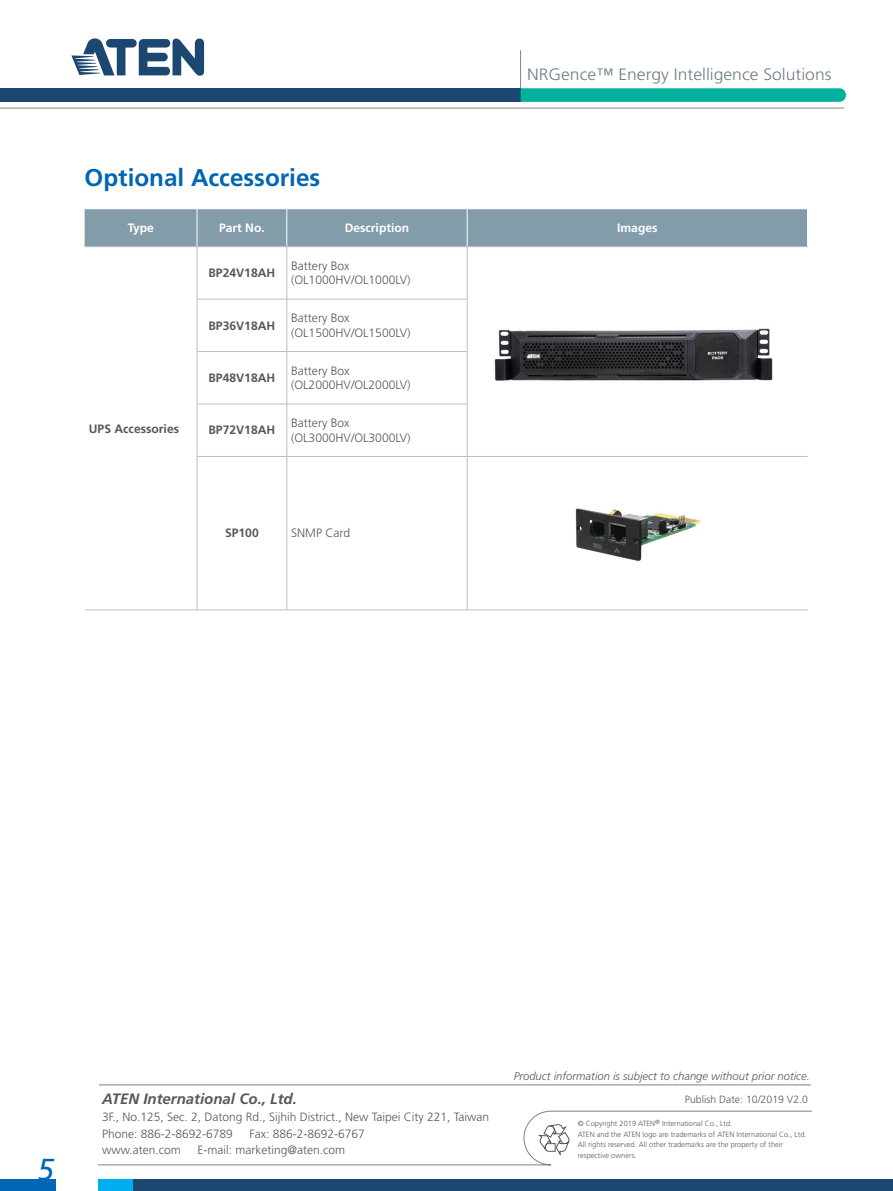
<style>
.page{position:relative;width:893px;height:1191px;background:#fff}
.page>*{position:absolute;margin:0;border:0;box-sizing:border-box;transform-origin:0 0}
.t1{font:italic 30.3px "Frutiger";color:#0166b3}
.t2{font:700 24.3px "Frutiger";color:#0166b3}
.t3{font:300 16.5px "Frutiger";color:#707e88;scale:1.06 1}
.t4{font:italic 700 15px "Frutiger";color:#57585a}
.t5{font:300 12.15px/14.5px "Frutiger";color:#57585a}
.t6{font:700 12.15px "Frutiger";color:#57585a}
.t7{font:700 12.15px "Frutiger";color:#fff}
.t8{font:300 12px/16.5px "Frutiger";color:#57585a}
.t9{font:italic 300 11.25px "Frutiger";color:#57585a}
.t10{font:300 10.5px "Frutiger";color:#57585a}
.t11{font:300 7.5px/10.5px "Frutiger";color:#57585a}
</style>
<div class="page">
<hr style="left:520px;top:50px;width:1px;height:39px;background:#808285">
<div style="left:0;top:88px;width:521px;height:14px;background:#1c4771"></div>
<hr style="left:0;top:108px;width:844px;height:1px;background:#808285">
<svg style="left:521px;top:88px;width:325px;height:14px;background:#09b3a0"></svg>
<svg style="left:71px;top:38px;width:133px;height:38px"></svg>
<div style="left:0;top:1179px;width:55px;height:12px;background:#0166b3"></div>
<div style="left:85px;top:209px;width:722px;height:37px;background:#839ca9"></div>
<hr style="left:85px;top:609px;width:112px;height:1px;background:#bcbdc0">
<hr style="left:197px;top:247px;width:1px;height:52px;background:#bcbdc0">
<hr style="left:287px;top:247px;width:1px;height:52px;background:#bcbdc0">
<hr style="left:467px;top:247px;width:1px;height:52px;background:#bcbdc0">
<hr style="left:197px;top:299px;width:90px;height:1px;background:#bcbdc0">
<hr style="left:197px;top:299px;width:1px;height:52px;background:#bcbdc0">
<hr style="left:287px;top:299px;width:180px;height:1px;background:#bcbdc0">
<hr style="left:287px;top:299px;width:1px;height:52px;background:#bcbdc0">
<hr style="left:467px;top:299px;width:1px;height:52px;background:#bcbdc0">
<hr style="left:197px;top:351px;width:90px;height:1px;background:#bcbdc0">
<hr style="left:197px;top:352px;width:1px;height:52px;background:#bcbdc0">
<hr style="left:287px;top:351px;width:180px;height:1px;background:#bcbdc0">
<hr style="left:287px;top:352px;width:1px;height:52px;background:#bcbdc0">
<hr style="left:467px;top:352px;width:1px;height:52px;background:#bcbdc0">
<hr style="left:197px;top:404px;width:90px;height:1px;background:#bcbdc0">
<hr style="left:197px;top:404px;width:1px;height:52px;background:#bcbdc0">
<hr style="left:287px;top:404px;width:180px;height:1px;background:#bcbdc0">
<hr style="left:287px;top:404px;width:1px;height:52px;background:#bcbdc0">
<hr style="left:467px;top:404px;width:1px;height:52px;background:#bcbdc0">
<hr style="left:197px;top:456px;width:90px;height:1px;background:#bcbdc0">
<hr style="left:197px;top:456px;width:1px;height:153px;background:#bcbdc0">
<hr style="left:197px;top:609px;width:90px;height:1px;background:#bcbdc0">
<hr style="left:287px;top:456px;width:180px;height:1px;background:#bcbdc0">
<hr style="left:287px;top:456px;width:1px;height:153px;background:#bcbdc0">
<hr style="left:287px;top:609px;width:180px;height:1px;background:#bcbdc0">
<hr style="left:467px;top:456px;width:340px;height:1px;background:#bcbdc0">
<hr style="left:467px;top:456px;width:1px;height:153px;background:#bcbdc0">
<hr style="left:467px;top:609px;width:340px;height:1px;background:#bcbdc0">
<hr style="left:197px;top:209px;width:1px;height:37px;background:#fff">
<hr style="left:286px;top:209px;width:1px;height:37px;background:#fff">
<hr style="left:467px;top:209px;width:1px;height:37px;background:#fff">
<hr style="left:85px;top:246px;width:112px;height:1px;background:#bcbdc0">
<hr style="left:197px;top:246px;width:90px;height:1px;background:#bcbdc0">
<hr style="left:287px;top:246px;width:180px;height:1px;background:#bcbdc0">
<hr style="left:467px;top:246px;width:341px;height:1px;background:#bcbdc0">
<img style="left:575px;top:508px;width:126px;height:54px">
<div style="left:132px;top:1179px;width:761px;height:12px;background:#1c4771"></div>
<div style="left:98px;top:1179px;width:34px;height:12px;background:#00aeef"></div>
<svg style="left:98px;top:1085px;width:714px;height:80px"></svg>
<hr style="left:99px;top:1084px;width:712px;height:1px;background:#808285">
<img style="left:494px;top:328px;width:279px;height:53px">
<h3 class="t3" style="left:527px;top:65px;width:289px">NRGence™ Energy Intelligence Solutions</h3>
<h2 class="t2" style="left:85px;top:164px;width:237px">Optional Accessories</h2>
<h3 class="t7" style="left:128px;top:220px;width:28px">Type</h3>
<h3 class="t7" style="left:219px;top:220px;width:47px">Part No.</h3>
<h3 class="t7" style="left:345px;top:220px;width:66px">Description</h3>
<h3 class="t7" style="left:617px;top:220px;width:42px">Images</h3>
<h3 class="t6" style="left:89px;top:421px;width:92px">UPS Accessories</h3>
<h3 class="t6" style="left:209px;top:266px;width:68px">BP24V18AH</h3>
<h3 class="t5" style="left:291px;top:258px;width:121px">Battery Box (OL1000HV/OL1000LV)</h3>
<h3 class="t6" style="left:209px;top:318px;width:68px">BP36V18AH</h3>
<h3 class="t5" style="left:291px;top:311px;width:121px">Battery Box (OL1500HV/OL1500LV)</h3>
<h3 class="t6" style="left:209px;top:371px;width:68px">BP48V18AH</h3>
<h3 class="t5" style="left:291px;top:363px;width:121px">Battery Box (OL2000HV/OL2000LV)</h3>
<h3 class="t6" style="left:209px;top:423px;width:68px">BP72V18AH</h3>
<h3 class="t5" style="left:291px;top:416px;width:121px">Battery Box (OL3000HV/OL3000LV)</h3>
<h3 class="t6" style="left:225px;top:526px;width:35px">SP100</h3>
<h3 class="t5" style="left:291px;top:526px;width:61px">SNMP Card</h3>
<h1 class="t1" style="left:38px;top:1152px;width:18px">5</h1>
<h3 class="t4" style="left:102px;top:1090px;width:196px">ATEN International Co., Ltd.</h3>
<h3 class="t8" style="left:102px;top:1109px;width:389px">3F., No.125, Sec. 2, Datong Rd., Sijhih District., New Taipei City 221, Taiwan<br>Phone: 886-2-8692-6789</h3>
<h3 class="t8" style="left:249px;top:1125px;width:117px">Fax: 886-2-8692-6767</h3>
<h3 class="t8" style="left:102px;top:1142px;width:80px">www.aten.com</h3>
<h3 class="t8" style="left:197px;top:1142px;width:149px">E-mail: marketing@aten.com</h3>
<h3 class="t9" style="left:514px;top:1069px;width:298px">Product information is subject to change without prior notice.</h3>
<h3 class="t10" style="left:685px;top:1093px;width:125px">Publish Date: 10/2019 V2.0</h3>
<p class="t11" style="left:578px;top:1118px;width:230px">© Copyright 2019 ATEN<sup>®</sup> International Co., Ltd.<br>ATEN and the ATEN logo are trademarks of ATEN International Co., Ltd.<br>All rights reserved. All other trademarks are the property of their respective owners.</p>
</div>
